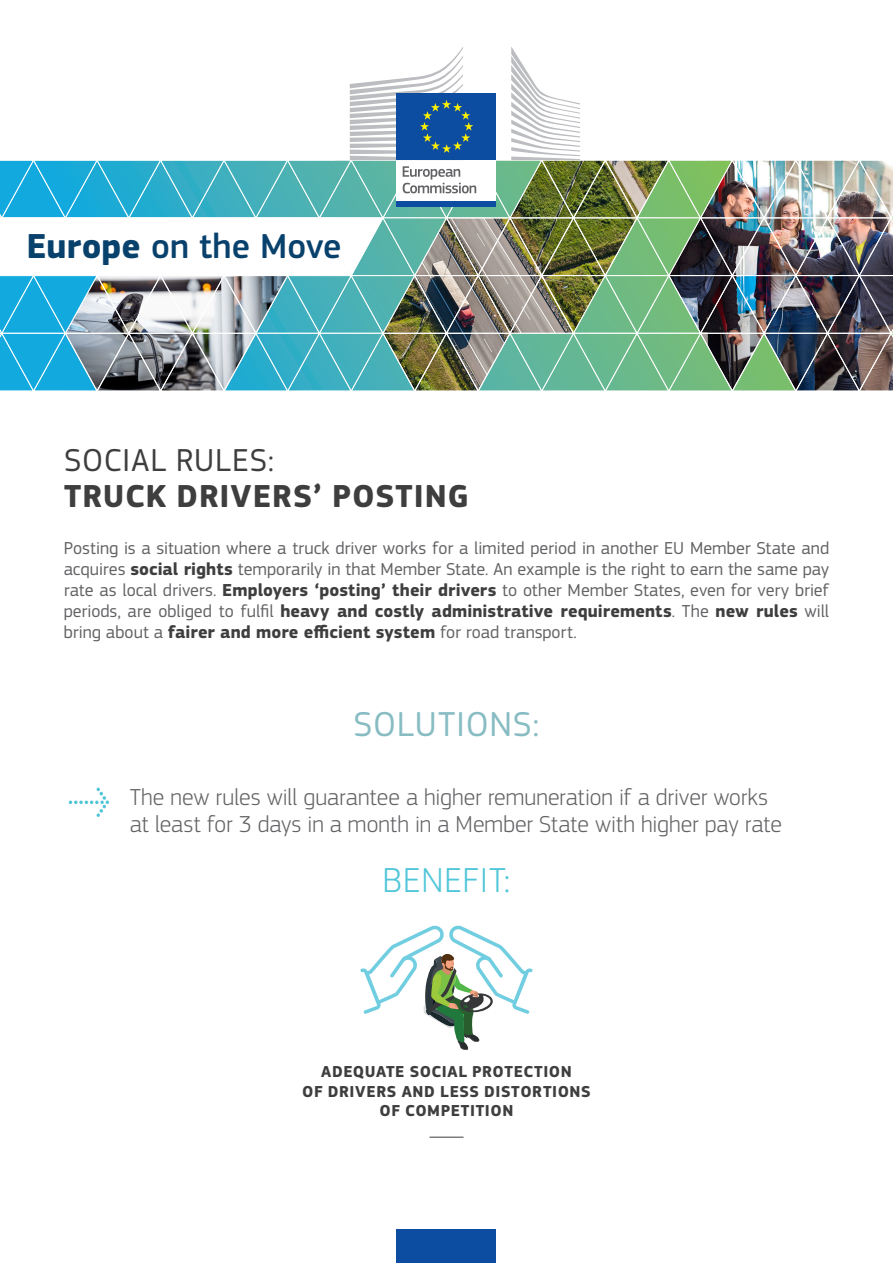
<style>
.page{position:relative;width:893px;height:1263px;background:#fff}
.page>*{position:absolute;margin:0;border:0;box-sizing:border-box;transform-origin:0 0}
.t1{font:500 36px "PF Square Sans Pro";color:#09416d}
.Key_Facts_and_figure{font:36px "PF Square Sans Pro";letter-spacing:.02em;color:#88bcc3}
.Subtitle_Figures{font:300 36px "EC Square Sans Pro";letter-spacing:.025em;color:#51c6d8}
.Title_2sd_Bold{font:700 33px "EC Square Sans Pro";letter-spacing:.03em;color:#3e3e3f}
.Title_1st_Light{font:33px "EC Square Sans Pro";letter-spacing:.025em;color:#3e3e3f}
.Subtitle_Figures-2{font:300 24px "EC Square Sans Pro";letter-spacing:-.005em;color:#636366}
.Introduction_Text{font:18px/21px "PF Square Sans Pro";color:#636366;text-align:justify}
.Legend_Figures{font:700 16.5px/19.5px "EC Square Sans Pro";letter-spacing:.035em;color:#3e3e3f;text-align:center}
.s1{font-family:"EC Square Sans Pro";font-weight:700}
.s2{font-family:"EC Square Sans Pro";font-weight:700;color:#3e3e3f}
</style>
<div class="page">
<svg style="left:360px;top:925px;width:173px;height:125px"></svg>
<hr style="left:429px;top:1137px;width:34px;height:1px;background:#3e3e3f">
<div style="left:397px;top:1229px;width:99px;height:34px;background:#0d4da1"></div>
<img style="left:0;top:47px;width:893px;height:344px">
<p class="t1" style="left:26px;top:225px;width:317px"><span class="s1">Europe</span> on the Move</p>
<p class="Title_1st_Light" style="left:64px;top:441px;width:211px">SOCIAL RULES:</p>
<p class="Title_2sd_Bold" style="left:64px;top:477px;width:406px">TRUCK DRIVERS’ POSTING</p>
<p class="Introduction_Text" style="left:64px;top:537px;width:767px">Posting is a situation where a truck driver works for a limited period in another EU Member State and acquires <span class="s2">social rights</span> temporarily in that Member State. An example is the right to earn the same pay rate as local drivers. <span class="s2">Employers ‘posting’ their drivers</span> to other Member States, even for very brief periods, are obliged to fulfil <span class="s2">heavy and costly administrative requirements</span>. The <span class="s2">new rules</span> will bring about a <span class="s2">fairer and more efficient system</span> for road transport.</p>
<p class="Key_Facts_and_figure" style="left:354px;top:703px;width:187px">SOLUTIONS:</p>
<p class="Subtitle_Figures-2" style="left:130px;top:783px;width:640px">The new rules will guarantee a higher remuneration if a driver works</p>
<p class="Subtitle_Figures-2" style="left:130px;top:810px;width:654px">at least for 3 days in a month in a Member State with higher pay rate</p>
<p class="Subtitle_Figures" style="left:383px;top:859px;width:129px">BENEFIT:</p>
<p class="Legend_Figures" style="left:302px;top:1062px;width:290px">ADEQUATE SOCIAL PROTECTION<br>OF DRIVERS AND LESS DISTORTIONS<br>OF COMPETITION</p>
</div>
